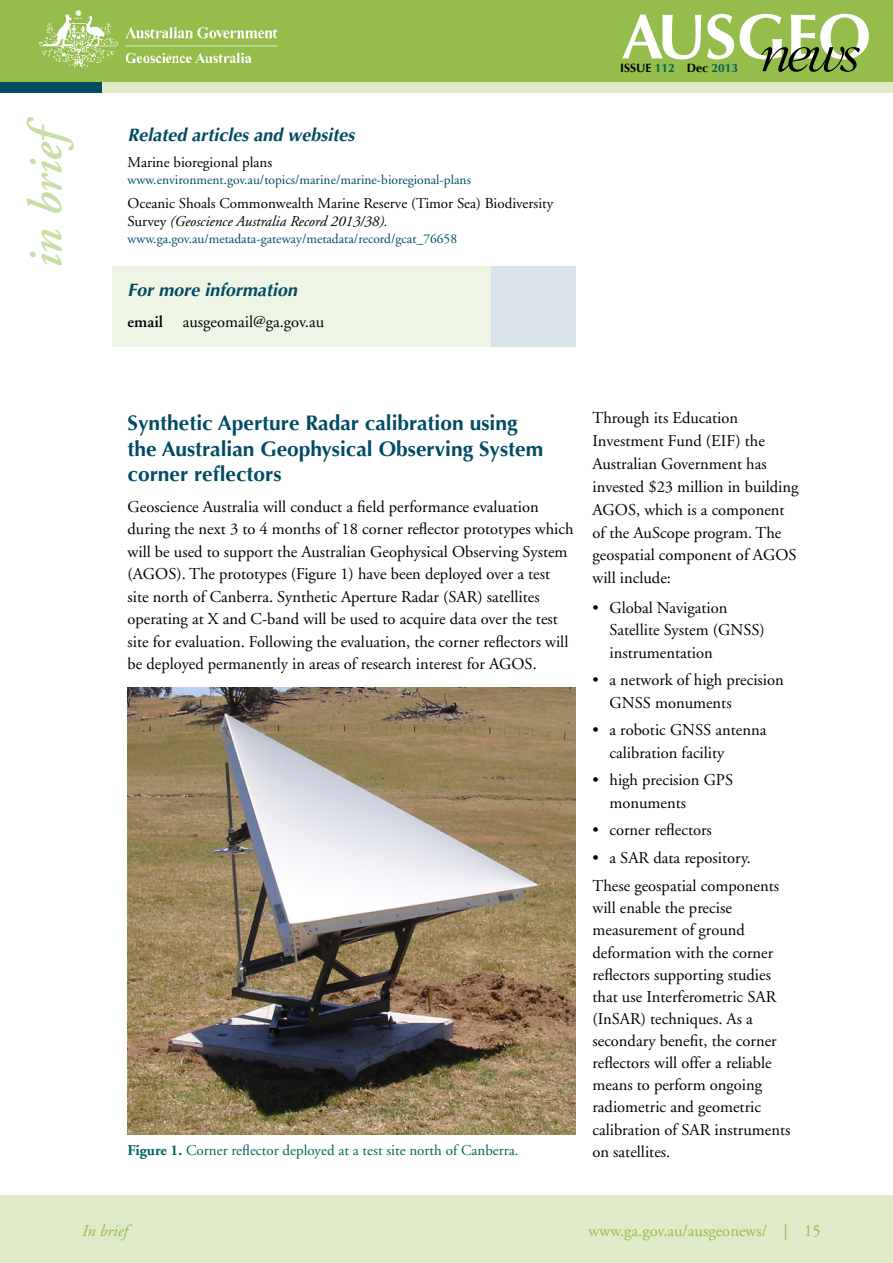
<style>
.page{position:relative;width:893px;height:1263px;background:#fff}
.page>*{position:absolute;margin:0;border:0;box-sizing:border-box;transform-origin:0 0}
.t1{font:italic 600 48px "Adobe Garamond";color:#c9dea5}
.H2_inbrief_product_e{font:700 21px/25.2px "Optima";color:#004c64}
.t2{font:italic 700 18px "Optima";color:#004c64}
.P_body_first_para{font:16.5px/22.5px "Adobe Garamond";color:#000}
.P_body{font:16.5px/22.2px "Adobe Garamond";color:#000}
.t3{font:16.5px "Adobe Garamond";color:#94bd4b}
.P_information{font:16.5px "Adobe Garamond";color:#000}
.t4{font:italic 16.5px "Adobe Garamond";color:#94bd4b}
.P_references_related{font:15px/18px "Adobe Garamond";color:#000}
.P_caption{font:15px "Adobe Garamond";color:#00655c}
.P_links{font:13.5px "Adobe Garamond";color:#004c64}
.t5{font:700 12px "Optima";color:#94bd4b}
.s1{color:#000}
.s2{color:#00655c}
.s3{font-style:italic}
.s4{font-weight:600}
.s5{font-weight:700}
</style>
<div class="page">
<div style="left:0;top:13px;width:893px;height:80px;background:#dfebc9"></div>
<div style="left:0;top:11px;width:102px;height:82px;background:#004c64"></div>
<div style="left:0;top:0;width:893px;height:82px;background:#94bd4b"></div>
<div style="left:0;top:1195px;width:893px;height:68px;background:#dfebc9"></div>
<svg style="left:622px;top:14px;width:79px;height:45px"></svg>
<svg style="left:707px;top:14px;width:27px;height:45px"></svg>
<svg style="left:740px;top:14px;width:129px;height:58px"></svg>
<img style="left:39px;top:10px;width:239px;height:58px">
<div style="left:113px;top:266px;width:456px;height:81px;background:#eff5e4"></div>
<div style="left:491px;top:266px;width:84px;height:81px;background:#d9e4e8"></div>
<img style="left:128px;top:687px;width:447px;height:447px">
<p class="t5" style="left:532px;top:61px;width:208px">AUSGEO NEWS <span class="s1">ISSUE</span> <span class="s2">112</span> <span class="s1">Dec</span> <span class="s2">2013</span></p>
<h1 class="t1" style="left:20px;top:268px;width:159px;rotate:-90deg">in brief</h1>
<h4 class="t2" style="left:128px;top:124px;width:229px">Related articles and websites</h4>
<p class="P_references_related" style="left:128px;top:154px;width:146px">Marine bioregional plans</p>
<p class="P_links" style="left:128px;top:172px;width:345px">www.environment.gov.au/topics/marine/marine-bioregional-plans</p>
<p class="P_references_related" style="left:128px;top:195px;width:427px">Oceanic Shoals Commonwealth Marine Reserve (Timor Sea) Biodiversity<br>Survey <span class="s3">(Geoscience Australia Record 2013/38).</span></p>
<p class="P_links" style="left:128px;top:231px;width:331px">www.ga.gov.au/metadata-gateway/metadata/record/gcat_76658</p>
<h4 class="t2" style="left:128px;top:279px;width:171px">For more information</h4>
<p class="P_information" style="left:128px;top:313px;width:198px"><span class="s4">email</span> ausgeomail@ga.gov.au</p>
<p class="H2_inbrief_product_e" style="left:128px;top:411px;width:417px">Synthetic Aperture Radar calibration using the Australian Geophysical Observing System corner reflectors</p>
<p class="P_body_first_para" style="left:128px;top:496px;width:448px">Geoscience Australia will conduct a field performance evaluation during the next 3 to 4 months of 18 corner reflector prototypes which will be used to support the Australian Geophysical Observing System (AGOS). The prototypes (Figure 1) have been deployed over a test site north of Canberra. Synthetic Aperture Radar (SAR) satellites operating at X and C-band will be used to acquire data over the test site for evaluation. Following the evaluation, the corner reflectors will be deployed permanently in areas of research interest for AGOS.</p>
<p class="P_caption" style="left:128px;top:1142px;width:393px"><span class="s5">Figure 1.</span> Corner reflector deployed at a test site north of Canberra.</p>
<p class="P_body" style="left:592px;top:407px;width:207px;line-height:23px">Through its Education<br>Investment Fund (EIF) the<br>Australian Government has invested $23 million in building<br>AGOS, which is a component of the AuScope program. The geospatial component of AGOS will include:</p>
<p class="P_body_first_para" style="left:609px;top:596px;width:157px;line-height:23px;text-indent:-17px">• Global Navigation<br>Satellite System (GNSS) instrumentation</p>
<p class="P_body_first_para" style="left:609px;top:669px;width:176px;line-height:23px;text-indent:-17px">• a network of high precision<br>GNSS monuments</p>
<p class="P_body_first_para" style="left:609px;top:719px;width:158px;line-height:23px;text-indent:-17px">• a robotic GNSS antenna calibration facility</p>
<p class="P_body_first_para" style="left:609px;top:769px;width:125px;line-height:23px;text-indent:-17px">• high precision GPS monuments</p>
<p class="P_body_first_para" style="left:592px;top:819px;width:121px">• corner reflectors</p>
<p class="P_body_first_para" style="left:592px;top:846px;width:160px">• a SAR data repository.</p>
<p class="P_body" style="left:592px;top:875px;width:200px">These geospatial components will enable the precise measurement of ground deformation with the corner reflectors supporting studies that use Interferometric SAR (InSAR) techniques. As a secondary benefit, the corner reflectors will offer a reliable means to perform ongoing radiometric and geometric calibration of SAR instruments on satellites.</p>
<p class="t4" style="left:82px;top:1222px;width:47px">In brief</p>
<p class="t3" style="left:589px;top:1222px;width:234px">www.ga.gov.au/ausgeonews/ | 15</p>
</div>
